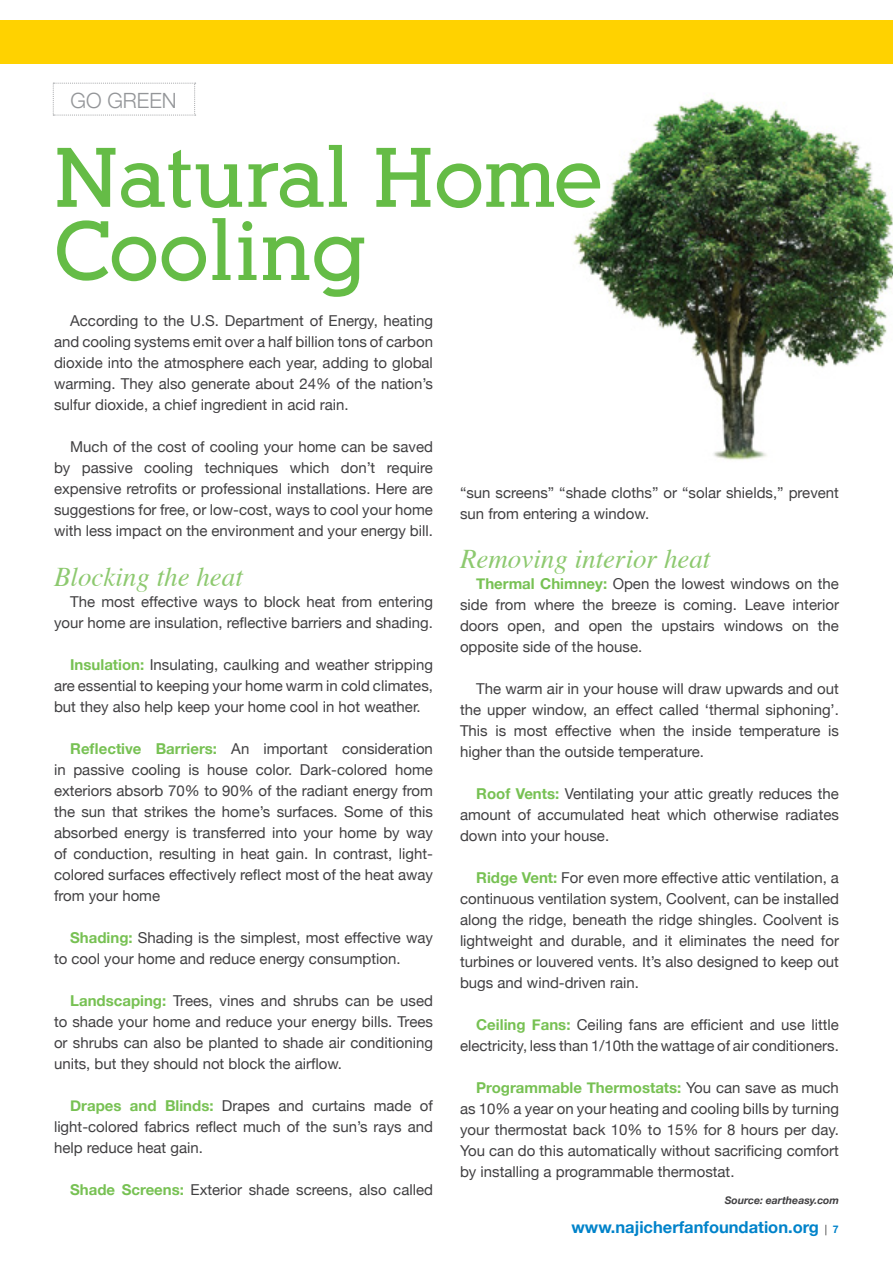
<style>
.page{position:relative;width:893px;height:1263px;background:#fff}
.page>*{position:absolute;margin:0;border:0;box-sizing:border-box;transform-origin:0 0}
.t1{font:700 82.5px/73.2px "Alexandria FLF";color:#65bc46}
.t2{font:italic 27px "Times";color:#8dc96f}
.t3{font:300 21px "Helvetica Neue";color:#939598}
.t4{font:700 16.5px "Helvetica Neue";color:#0083ca}
.t5{font:15px/21px "Helvetica Neue";color:#414042;text-align:justify}
.t6{font:italic 700 10.5px "Helvetica Neue";color:#414042}
.s1{font-weight:700;color:#77c153}
.s2{font-weight:300;font-size:10.5px;color:#000}
.s3{font-size:10.5px}
</style>
<div class="page">
<div style="left:0;top:21px;width:893px;height:43px;background:#ffd200"></div>
<svg style="left:53px;top:83px;width:143px;height:33px"></svg>
<img style="left:573px;top:98px;width:320px;height:250px">
<svg style="left:573px;top:319px;width:305px;height:141px"></svg>
<h3 class="t3" style="left:70px;top:87px;width:108px">GO GREEN</h3>
<h1 class="t1" style="left:54px;top:142px;width:549px">Natural Home<br>Cooling</h1>
<p class="t5" style="left:54px;top:310px;width:380px;text-indent:16px">According to the U.S. Department of Energy, heating and cooling systems emit over a half billion tons of carbon dioxide into the atmosphere each year, adding to global warming. They also generate about 24% of the nation’s sulfur dioxide, a chief ingredient in acid rain.</p>
<p class="t5" style="left:54px;top:436px;width:380px;text-indent:16px">Much of the cost of cooling your home can be saved by passive cooling techniques which don’t require expensive retrofits or professional installations. Here are suggestions for free, or low-cost, ways to cool your home with less impact on the environment and your energy bill.</p>
<h2 class="t2" style="left:54px;top:553px;width:190px">Blocking the heat</h2>
<p class="t5" style="left:54px;top:591px;width:380px;text-align:right">The most effective ways to block heat from entering your home are insulation, reflective barriers and shading.</p>
<p class="t5" style="left:54px;top:654px;width:380px;text-indent:16px"><span class="s1">Insulation:</span> Insulating, caulking and weather stripping are essential to keeping your home warm in cold climates, but they also help keep your home cool in hot weather.</p>
<p class="t5" style="left:54px;top:738px;width:380px;text-indent:16px"><span class="s1">Reflective Barriers:</span> An important consideration in passive cooling is house color. Dark-colored home exteriors absorb 70% to 90% of the radiant energy from the sun that strikes the home’s surfaces. Some of this absorbed energy is transferred into your home by way of conduction, resulting in heat gain. In contrast, light&shy;colored surfaces effectively reflect most of the heat away from your home</p>
<p class="t5" style="left:54px;top:927px;width:380px;text-indent:16px"><span class="s1">Shading:</span> Shading is the simplest, most effective way to cool your home and reduce energy consumption.</p>
<p class="t5" style="left:54px;top:990px;width:380px;text-indent:16px"><span class="s1">Landscaping:</span> Trees, vines and shrubs can be used to shade your home and reduce your energy bills. Trees or shrubs can also be planted to shade air conditioning units, but they should not block the airflow.</p>
<p class="t5" style="left:54px;top:1095px;width:380px;text-indent:16px"><span class="s1">Drapes and Blinds:</span> Drapes and curtains made of light-colored fabrics reflect much of the sun’s rays and help reduce heat gain.</p>
<p class="t5" style="left:70px;top:1179px;width:364px"><span class="s1">Shade Screens:</span> Exterior shade screens, also called</p>
<p class="t5" style="left:460px;top:482px;width:380px">“sun screens” “shade cloths” or “solar shields,” prevent sun from entering a window.</p>
<h2 class="t2" style="left:460px;top:536px;width:252px">Removing interior heat</h2>
<p class="t5" style="left:460px;top:573px;width:380px;text-indent:16px"><span class="s1">Thermal Chimney:</span> Open the lowest windows on the side from where the breeze is coming. Leave interior doors open, and open the upstairs windows on the opposite side of the house.</p>
<p class="t5" style="left:460px;top:678px;width:380px;text-indent:16px">The warm air in your house will draw upwards and out the upper window, an effect called ‘thermal siphoning’.<br>This is most effective when the inside temperature is higher than the outside temperature.</p>
<p class="t5" style="left:460px;top:783px;width:380px;text-indent:16px"><span class="s1">Roof Vents:</span> Ventilating your attic greatly reduces the amount of accumulated heat which otherwise radiates down into your house.</p>
<p class="t5" style="left:460px;top:867px;width:380px;text-indent:16px"><span class="s1">Ridge Vent:</span> For even more effective attic ventilation, a continuous ventilation system, Coolvent, can be installed along the ridge, beneath the ridge shingles. Coolvent is lightweight and durable, and it eliminates the need for turbines or louvered vents. It’s also designed to keep out bugs and wind-driven rain.</p>
<p class="t5" style="left:460px;top:1014px;width:380px;text-align:right"><span class="s1">Ceiling Fans:</span> Ceiling fans are efficient and use little electricity, less than 1/10th the wattage of air conditioners.</p>
<p class="t5" style="left:460px;top:1077px;width:380px;text-indent:16px"><span class="s1">Programmable Thermostats:</span> You can save as much as 10% a year on your heating and cooling bills by turning your thermostat back 10% to 15% for 8 hours per day.<br>You can do this automatically without sacrificing comfort by installing a programmable thermostat.</p>
<p class="t6" style="left:725px;top:1194px;width:116px">Source: eartheasy.com</p>
<p class="t4" style="left:571px;top:1217px;width:269px">www.najicherfanfoundation.org <span class="s2">|</span> <span class="s3">7</span></p>
</div>
